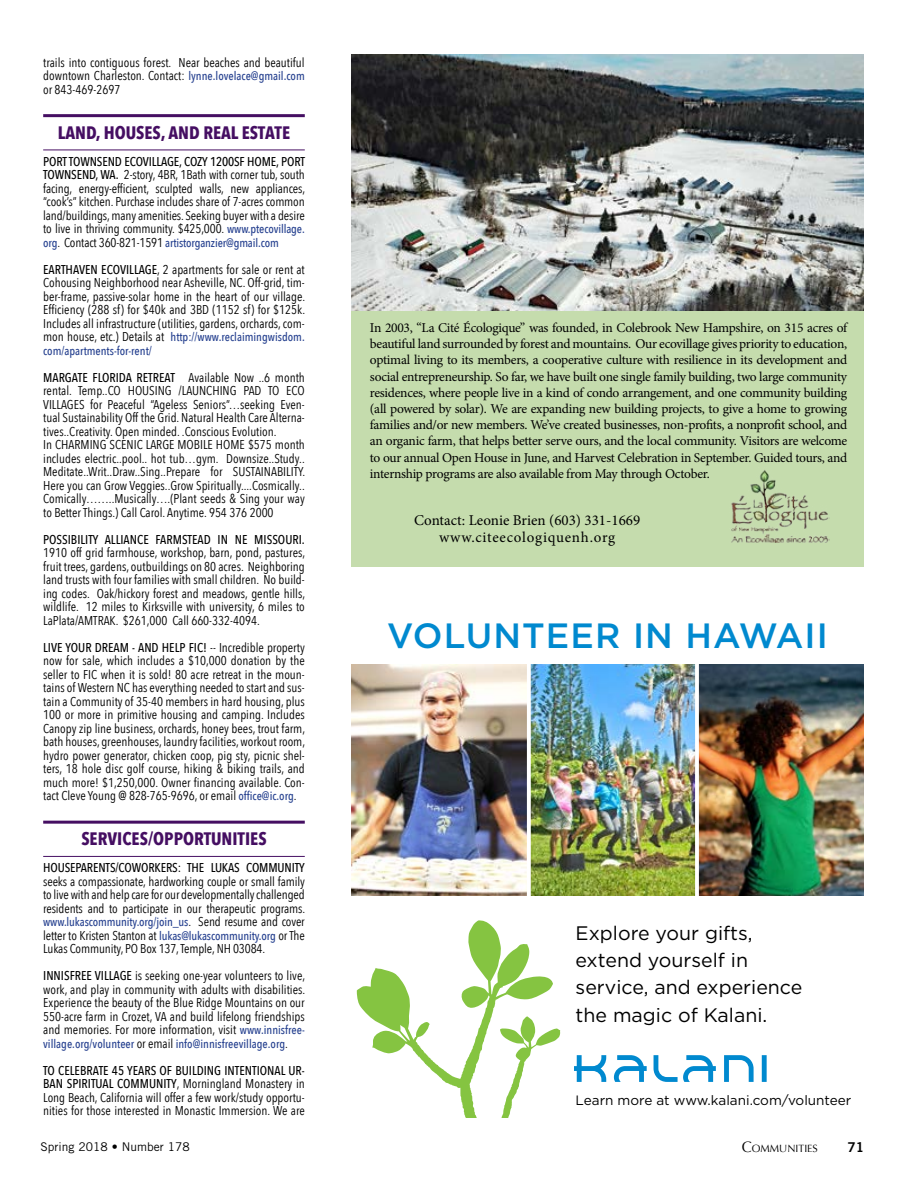
<style>
.page{position:relative;width:918px;height:1188px;background:#fff}
.page>*{position:absolute;margin:0;border:0;box-sizing:border-box;transform-origin:0 0}
.t1{font:500 35.1px "Gotham";letter-spacing:.03em;color:#0089cf}
.t2{font:19.5px/27.2px "Gotham";color:#000}
.t3{font:700 18px "Avenir Next Condensed";color:#450e62}
.t4{font:15px "Minion Pro";letter-spacing:.01em;color:#000}
.t5{font:15px "Minion Pro";letter-spacing:.05em;color:#000}
.t6{font:13.5px/16.2px "Minion Pro";letter-spacing:-.025em;color:#000;text-align:justify}
.t7{font:13.5px "Gotham";color:#000}
.t8{font:13.5px "Trade Gothic Bold Two";color:#000}
.t9{font:12.75px/13.5px "Avenir Next Condensed";color:#000;text-align:justify}
.t10{font:500 12.75px "Avenir Next Condensed";letter-spacing:-.01em;color:#000}
.t11{font:500 12px/13.5px "Avenir Next Condensed";color:#25408f}
.t12{font:12px "Trade Gothic";color:#000}
.t13{font:10.5px "Optima";color:#000}
.s1{font-weight:500;font-size:12px;color:#25408f}
.s2{font-weight:500}
.s3{font-weight:400;font-size:12.75px;color:#000}
.s4{font-size:15px}
</style>
<div class="page">
<hr style="left:43px;top:114px;width:262px;height:3px;background:#450e62">
<hr style="left:43px;top:150px;width:262px;height:1px;background:#450e62">
<hr style="left:43px;top:821px;width:262px;height:3px;background:#450e62">
<hr style="left:43px;top:856px;width:262px;height:1px;background:#450e62">
<img style="left:532px;top:664px;width:162px;height:232px">
<img style="left:351px;top:664px;width:180px;height:232px">
<img style="left:695px;top:664px;width:169px;height:232px">
<svg style="left:357px;top:920px;width:203px;height:198px"></svg>
<svg style="left:574px;top:1055px;width:193px;height:27px"></svg>
<div style="left:351px;top:267px;width:513px;height:300px;background:#c5dcad"></div>
<img style="left:351px;top:54px;width:513px;height:256px">
<img style="left:731px;top:470px;width:99px;height:72px">
<p class="t9" style="left:43px;top:55px;width:263px">trails into contiguous forest. Near beaches and beautiful downtown Charleston. Contact: <span class="s1">lynne.lovelace@gmail.com </span>or 843-469-2697</p>
<h3 class="t3" style="left:58px;top:121px;width:234px">LAND, HOUSES, AND REAL ESTATE</h3>
<p class="t9" style="left:43px;top:154px;width:263px"><span class="s2">PORT TOWNSEND ECOVILLAGE, COZY 1200SF HOME, PORT TOWNSEND, WA.</span> 2-story, 4BR, 1Bath with corner tub, south facing, energy-efficient, sculpted walls, new appliances, “cook’s” kitchen. Purchase includes share of 7-acres common land/buildings, many amenities. Seeking buyer with a desire to live in thriving community. $425,000. <span class="s1">www.ptecovillage.</span></p>
<p class="t11" style="left:43px;top:236px;width:237px">org<span class="s3">. Contact 360-821-1591</span> artistorganzier@gmail.com</p>
<p class="t9" style="left:43px;top:262px;width:264px"><span class="s2">EARTHAVEN ECOVILLAGE</span>, 2 apartments for sale or rent at Cohousing Neighborhood near Asheville, NC. Off-grid, tim&shy;ber-frame, passive-solar home in the heart of our village.<br>Efficiency (288 sf) for $40k and 3BD (1152 sf) for $125k.<br>Includes all infrastructure (utilities, gardens, orchards, com-</p>
<p class="t11" style="left:43px;top:330px;width:263px"><span class="s3">mon house, etc.) Details at</span> http://www.reclaimingwisdom. com/apartments-for-rent/</p>
<p class="t9" style="left:43px;top:370px;width:263px;text-align:left"><span class="s2">MARGATE FLORIDA RETREAT</span> Available Now ..6 month rental. Temp..CO HOUSING /LAUNCHING PAD TO ECO VILLAGES for Peaceful “Ageless Seniors”…seeking Even&shy;tual Sustainability Off the Grid. Natural Health Care Alterna&shy;tives..Creativity. Open minded. .Conscious Evolution.<br>In CHARMING SCENIC LARGE MOBILE HOME $575 month includes electric..pool.. hot tub…gym. Downsize..Study..<br>Meditate..Writ..Draw..Sing..Prepare for SUSTAINABILITY.<br>Here you can Grow Veggies..Grow Spiritually....Cosmically..<br>Comically……..Musically….(Plant seeds &amp; Sing your way to Better Things.) Call Carol. Anytime. 954 376 2000</p>
<p class="t10" style="left:43px;top:532px;width:263px">POSSIBILITY ALLIANCE FARMSTEAD IN NE MISSOURI.</p>
<p class="t9" style="left:43px;top:545px;width:264px">1910 off grid farmhouse, workshop, barn, pond, pastures, fruit trees, gardens, outbuildings on 80 acres. Neighboring land trusts with four families with small children. No build&shy;ing codes. Oak/hickory forest and meadows, gentle hills, wildlife. 12 miles to Kirksville with university, 6 miles to LaPlata/AMTRAK. $261,000 Call 660-332-4094.</p>
<p class="t9" style="left:43px;top:640px;width:263px"><span class="s2">LIVE YOUR DREAM - AND HELP FIC!</span> -- Incredible property now for sale, which includes a $10,000 donation by the seller to FIC when it is sold! 80 acre retreat in the moun&shy;tains of Western NC has everything needed to start and sus&shy;tain a Community of 35-40 members in hard housing, plus 100 or more in primitive housing and camping. Includes Canopy zip line business, orchards, honey bees, trout farm, bath houses, greenhouses, laundry facilities, workout room, hydro power generator, chicken coop, pig sty, picnic shel&shy;ters, 18 hole disc golf course, hiking &amp; biking trails, and much more! $1,250,000. Owner financing available. Con&shy;tact Cleve Young @ 828-765-9696, or email <span class="s1">office@ic.org</span>.</p>
<h3 class="t3" style="left:81px;top:828px;width:187px">SERVICES/OPPORTUNITIES</h3>
<p class="t10" style="left:43px;top:860px;width:263px">HOUSEPARENTS/COWORKERS: THE LUKAS COMMUNITY</p>
<p class="t9" style="left:43px;top:874px;width:263px">seeks a compassionate, hardworking couple or small family to live with and help care for our developmentally challenged residents and to participate in our therapeutic programs.</p>
<p class="t11" style="left:43px;top:915px;width:263px">www.lukascommunity.org/join_us<span class="s3">. Send resume and cover</span></p>
<p class="t9" style="left:43px;top:928px;width:263px">letter to Kristen Stanton at <span class="s1">lukas@lukascommunity.org</span> or The<br>Lukas Community, PO Box 137, Temple, NH 03084.</p>
<p class="t9" style="left:43px;top:968px;width:263px"><span class="s2">INNISFREE VILLAGE</span> is seeking one-year volunteers to live, work, and play in community with adults with disabilities.<br>Experience the beauty of the Blue Ridge Mountains on our 550-acre farm in Crozet, VA and build lifelong friendships and memories. For more information, visit <span class="s1">www.innisfree-</span></p>
<p class="t11" style="left:43px;top:1037px;width:246px">village.org/volunteer <span class="s3">or email</span> info@innisfreevillage.org<span class="s3">.</span></p>
<p class="t9" style="left:43px;top:1063px;width:263px"><span class="s2">TO CELEBRATE 45 YEARS OF BUILDING INTENTIONAL UR-BAN SPIRITUAL COMMUNITY</span>, Morningland Monastery in Long Beach, California will offer a few work/study opportu&shy;nities for those interested in Monastic Immersion. We are</p>
<p class="t6" style="left:370px;top:320px;width:479px">In 2003, “La Cité Écologique” was founded, in Colebrook New Hampshire, on 315 acres of beautiful land surrounded by forest and mountains. Our ecovillage gives priority to education, optimal living to its members, a cooperative culture with resilience in its development and social entrepreneurship. So far, we have built one single family building, two large community residences, where people live in a kind of condo arrangement, and one community building (all powered by solar). We are expanding new building projects, to give a home to growing families and/or new members. We’ve created businesses, non-profits, a nonprofit school, and an organic farm, that helps better serve ours, and the local community. Visitors are welcome to our annual Open House in June, and Harvest Celebration in September. Guided tours, and internship programs are also available from May through October.</p>
<p class="t4" style="left:414px;top:510px;width:228px">Contact: Leonie Brien (603) 331-1669</p>
<p class="t5" style="left:439px;top:528px;width:178px">www.citeecologiquenh.org</p>
<h1 class="t1" style="left:387px;top:615px;width:442px">VOLUNTEER IN HAWAII</h1>
<h2 class="t2" style="left:576px;top:919px;width:228px">Explore your gifts, extend yourself in service, and experience the magic of Kalani.</h2>
<p class="t7" style="left:576px;top:1093px;width:277px">Learn more at www.kalani.com/volunteer</p>
<p class="t12" style="left:40px;top:1140px;width:151px">Spring 2018 • Number 178</p>
<p class="t13" style="left:742px;top:1142px;width:77px"><span class="s4">C</span>OMMUNITIES</p>
<p class="t8" style="left:848px;top:1139px;width:18px">71</p>
</div>
